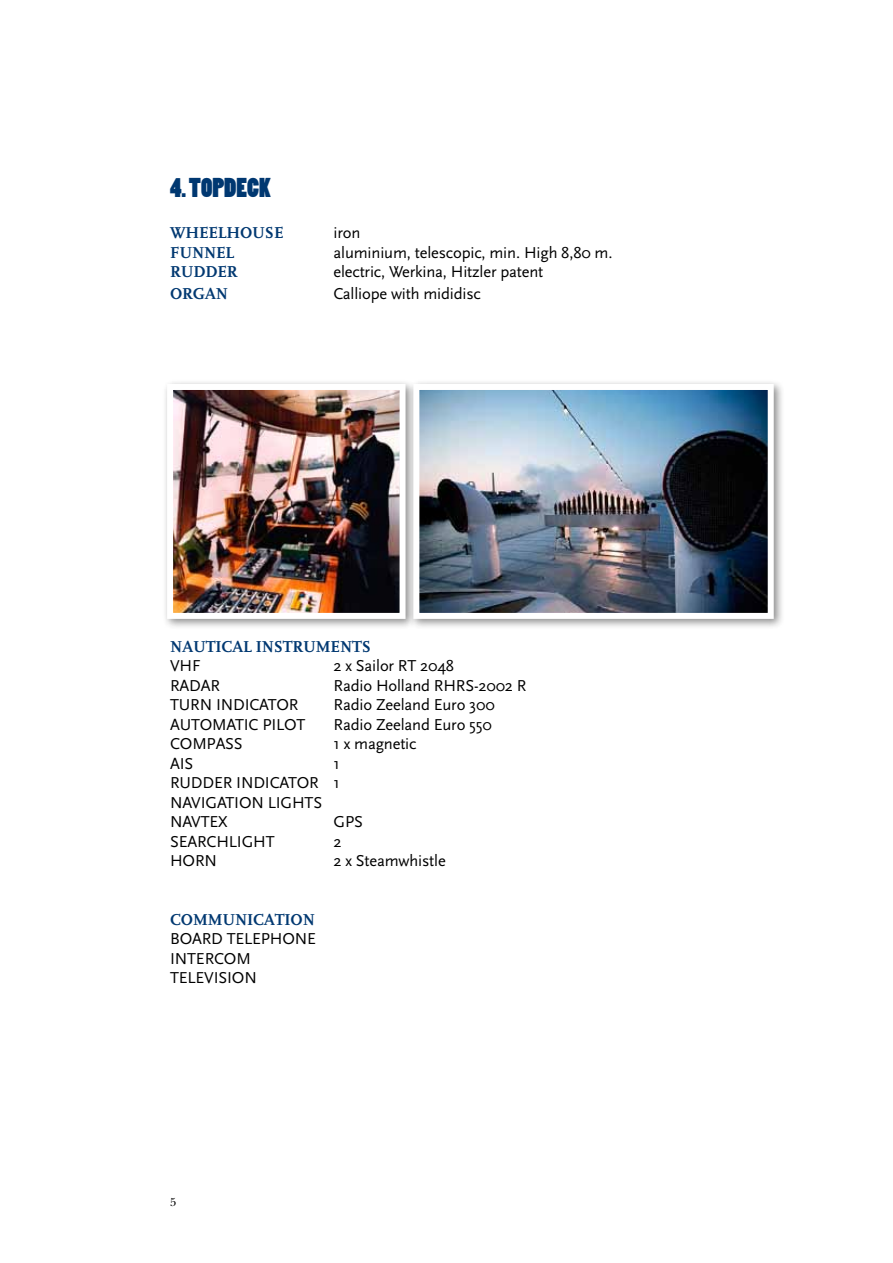
<style>
.page{position:relative;width:893px;height:1263px;background:#fff}
.page>*{position:absolute;margin:0;border:0;box-sizing:border-box;transform-origin:0 0}
.t1{font:25.5px "Poplar Std";color:#003871}
.t2{font:16.5px/19.5px "Scala Sans";letter-spacing:-.01em;color:#000}
.t3{font:700 16.5px "FF Scala";letter-spacing:-.01em;color:#003871}
.t4{font:12px "New Baskerville Std";color:#000}
</style>
<div class="page">
<div style="left:162px;top:379px;width:255px;height:251px;background:#000;opacity:.45"></div>
<img style="left:174px;top:391px;width:225px;height:221px">
<div style="left:167px;top:384px;width:239px;height:235px;border:6px solid #fff"></div>
<div style="left:408px;top:379px;width:377px;height:251px;background:#000;opacity:.45"></div>
<img style="left:420px;top:391px;width:347px;height:221px">
<div style="left:413px;top:384px;width:361px;height:235px;border:6px solid #fff"></div>
<h1 class="t1" style="left:170px;top:174px;width:102px">4. TOPDECK</h1>
<p class="t3" style="left:170px;top:223px;width:115px">WHEELHOUSE</p>
<p class="t2" style="left:334px;top:223px;width:28px">iron</p>
<p class="t3" style="left:170px;top:243px;width:66px">FUNNEL</p>
<p class="t2" style="left:334px;top:243px;width:280px">aluminium, telescopic, min. High 8,80 m.</p>
<p class="t3" style="left:170px;top:262px;width:69px">RUDDER</p>
<p class="t2" style="left:334px;top:262px;width:211px">electric, Werkina, Hitzler patent</p>
<p class="t3" style="left:170px;top:284px;width:59px">ORGAN</p>
<p class="t2" style="left:334px;top:284px;width:149px">Calliope with mididisc</p>
<p class="t3" style="left:170px;top:637px;width:202px">NAUTICAL INSTRUMENTS</p>
<p class="t2" style="left:170px;top:657px;width:32px">VHF</p>
<p class="t2" style="left:334px;top:657px;width:122px">2 x Sailor RT 2048</p>
<p class="t2" style="left:170px;top:676px;width:51px">RADAR</p>
<p class="t2" style="left:334px;top:676px;width:194px">Radio Holland RHRS-2002 R</p>
<p class="t2" style="left:170px;top:696px;width:130px">TURN INDICATOR</p>
<p class="t2" style="left:334px;top:696px;width:163px">Radio Zeeland Euro 300</p>
<p class="t2" style="left:170px;top:715px;width:137px">AUTOMATIC PILOT</p>
<p class="t2" style="left:334px;top:715px;width:160px">Radio Zeeland Euro 550</p>
<p class="t2" style="left:170px;top:735px;width:74px">COMPASS</p>
<p class="t2" style="left:334px;top:735px;width:84px">1 x magnetic</p>
<p class="t2" style="left:170px;top:754px;width:25px">AIS</p>
<p class="t2" style="left:170px;top:754px;width:171px;text-indent:163px">1<br>RUDDER INDICATOR 1<br>NAVIGATION LIGHTS<br>NAVTEX</p>
<p class="t2" style="left:334px;top:813px;width:31px">GPS</p>
<p class="t2" style="left:170px;top:832px;width:106px">SEARCHLIGHT</p>
<p class="t2" style="left:334px;top:832px;width:10px">2</p>
<p class="t2" style="left:170px;top:852px;width:48px">HORN</p>
<p class="t2" style="left:334px;top:852px;width:114px">2 x Steamwhistle</p>
<p class="t3" style="left:170px;top:910px;width:146px">COMMUNICATION</p>
<p class="t2" style="left:170px;top:930px;width:148px">BOARD TELEPHONE<br>INTERCOM<br>TELEVISION</p>
<p class="t4" style="left:170px;top:1195px;width:8px">5</p>
</div>
